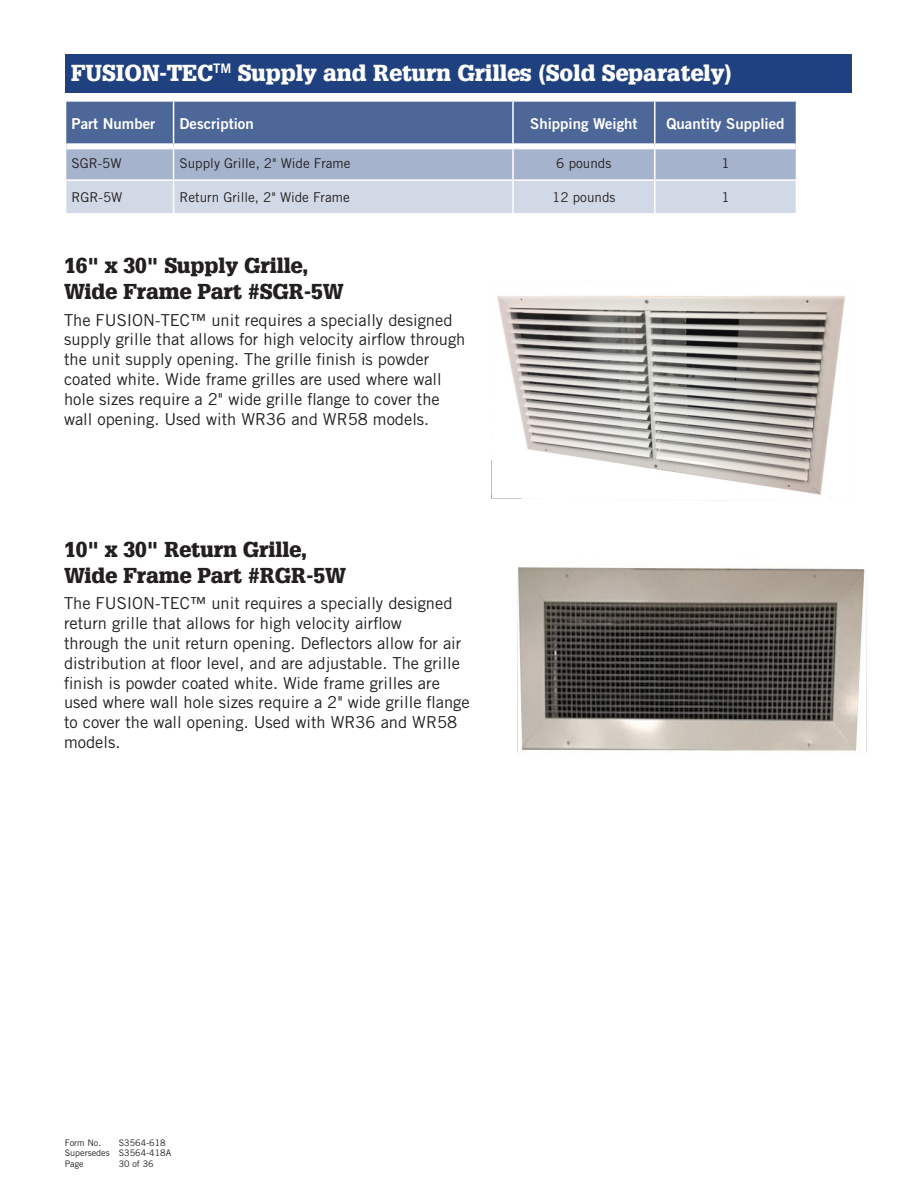
<style>
.page{position:relative;width:918px;height:1188px;background:#fff}
.page>*{position:absolute;margin:0;border:0;box-sizing:border-box;transform-origin:0 0}
.t1{font:900 22.5px "Glypha 75";color:#fff}
.t2{font:900 21px "Glypha 75";color:#231f20}
.t3{font:16.5px/19.8px "Trade Gothic LT Std";color:#231f20}
.t4{font:15px "Trade Gothic LT Std Bd 2";color:#fff}
.t5{font:13.5px "Trade Gothic LT Std";color:#231f20}
.t6{font:9px/10.5px "Trade Gothic LT Std";color:#231f20}
</style>
<div class="page">
<div style="left:65px;top:54px;width:787px;height:39px;background:#20417f"></div>
<svg style="left:66px;top:102px;width:730px;height:111px;background:#90a0bf"></svg>
<hr style="left:173px;top:102px;width:1px;height:41px;background:#fff">
<hr style="left:512px;top:102px;width:2px;height:41px;background:#fff">
<hr style="left:654px;top:102px;width:2px;height:41px;background:#fff">
<hr style="left:173px;top:149px;width:1px;height:30px;background:#fff">
<hr style="left:512px;top:149px;width:2px;height:30px;background:#fff">
<hr style="left:654px;top:149px;width:2px;height:30px;background:#fff">
<hr style="left:65px;top:179px;width:109px;height:2px;background:#fff">
<hr style="left:174px;top:179px;width:339px;height:2px;background:#fff">
<hr style="left:173px;top:181px;width:1px;height:32px;background:#fff">
<hr style="left:513px;top:179px;width:142px;height:2px;background:#fff">
<hr style="left:512px;top:181px;width:2px;height:32px;background:#fff">
<hr style="left:655px;top:179px;width:142px;height:2px;background:#fff">
<hr style="left:654px;top:181px;width:2px;height:32px;background:#fff">
<div style="left:66px;top:143px;width:108px;height:6px;background:#fff"></div>
<div style="left:174px;top:143px;width:339px;height:6px;background:#fff"></div>
<div style="left:513px;top:143px;width:142px;height:6px;background:#fff"></div>
<div style="left:655px;top:143px;width:141px;height:6px;background:#fff"></div>
<img style="left:491px;top:295px;width:354px;height:206px">
<img style="left:517px;top:567px;width:350px;height:186px">
<p class="t1" style="left:71px;top:59px;width:663px">FUSION-TEC<sup>TM</sup> Supply and Return Grilles (Sold Separately)</p>
<p class="t4" style="left:72px;top:114px;width:85px">Part Number</p>
<p class="t4" style="left:180px;top:114px;width:76px">Description</p>
<p class="t4" style="left:530px;top:114px;width:109px">Shipping Weight</p>
<p class="t4" style="left:667px;top:114px;width:119px">Quantity Supplied</p>
<p class="t5" style="left:72px;top:155px;width:52px">SGR-5W</p>
<p class="t5" style="left:180px;top:155px;width:173px">Supply Grille, 2" Wide Frame</p>
<p class="t5" style="left:556px;top:155px;width:57px">6 pounds</p>
<p class="t5" style="left:722px;top:155px;width:10px">1</p>
<p class="t5" style="left:72px;top:189px;width:53px">RGR-5W</p>
<p class="t5" style="left:180px;top:189px;width:172px">Return Grille, 2" Wide Frame</p>
<p class="t5" style="left:552px;top:189px;width:65px">12 pounds</p>
<p class="t5" style="left:722px;top:189px;width:10px">1</p>
<p class="t2" style="left:64px;top:253px;width:246px">16" x 30" Supply Grille,</p>
<p class="t2" style="left:64px;top:279px;width:281px">Wide Frame Part #SGR-5W</p>
<p class="t3" style="left:64px;top:310px;width:403px">The FUSION-TEC™ unit requires a specially designed supply grille that allows for high velocity airflow through the unit supply opening. The grille finish is powder coated white. Wide frame grilles are used where wall hole sizes require a 2" wide grille flange to cover the wall opening. Used with WR36 and WR58 models.</p>
<p class="t2" style="left:64px;top:536px;width:245px">10" x 30" Return Grille,</p>
<p class="t2" style="left:64px;top:563px;width:283px">Wide Frame Part #RGR-5W</p>
<p class="t3" style="left:64px;top:593px;width:407px">The FUSION-TEC™ unit requires a specially designed return grille that allows for high velocity airflow<br>through the unit return opening. Deflectors allow for air distribution at floor level, and are adjustable. The grille finish is powder coated white. Wide frame grilles are used where wall hole sizes require a 2" wide grille flange to cover the wall opening. Used with WR36 and WR58 models.</p>
<p class="t6" style="left:65px;top:1137px;width:108px;text-indent:54px">S3564-618<br>Supersedes S3564-418A<br>Page</p>
<p class="t6" style="left:65px;top:1137px;width:38px">Form No.</p>
<p class="t6" style="left:119px;top:1158px;width:36px">30 of 36</p>
</div>
